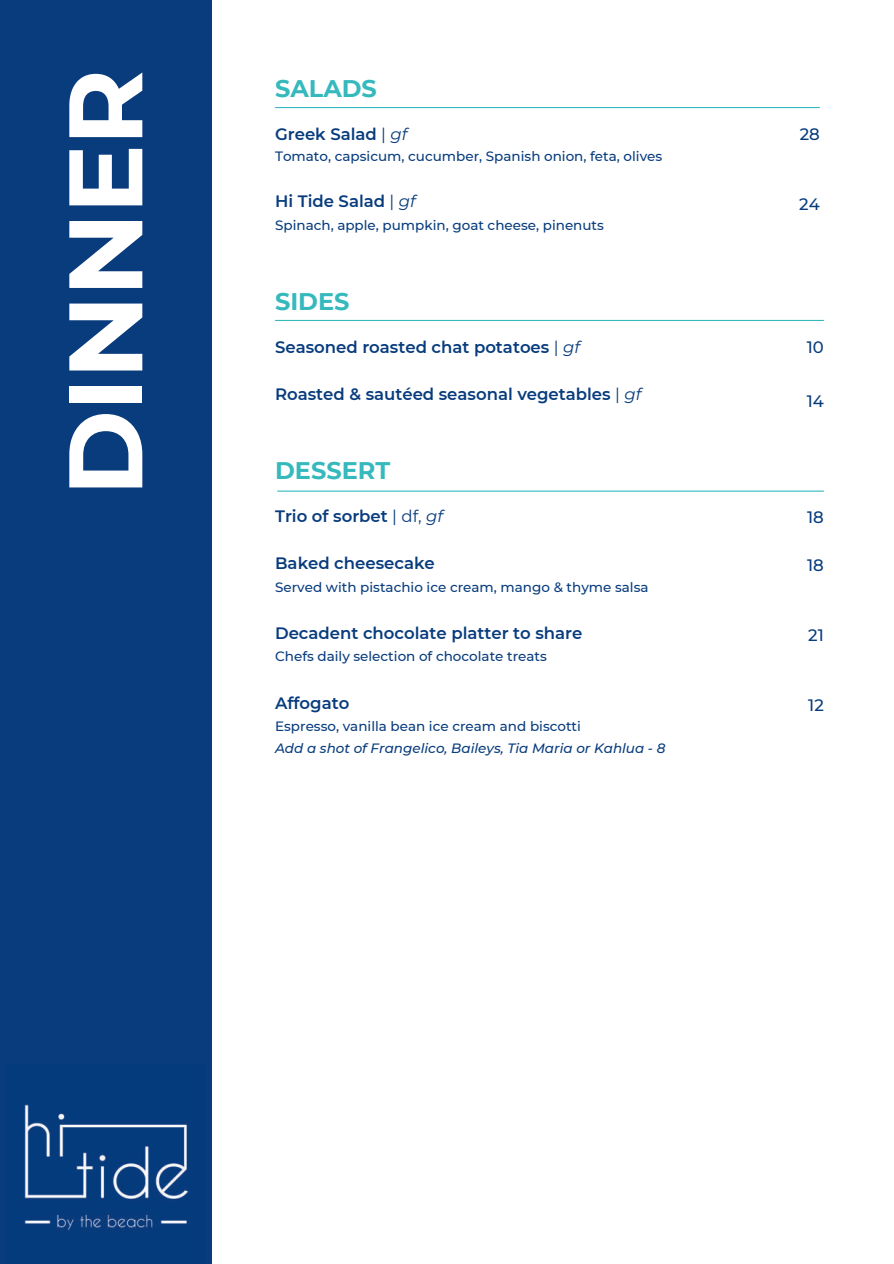
<style>
.page{position:relative;width:894px;height:1264px;background:#fff}
.page>*{position:absolute;margin:0;border:0;box-sizing:border-box;transform-origin:0 0}
.t1{font:700 104.25px "Montserrat";letter-spacing:-.015em;color:#fff}
.t2{font:700 24px "Montserrat";color:#35b9bd}
.t3{font:600 16.5px "Montserrat";color:#083c7d}
.t4{font:500 16.5px "Montserrat";color:#083c7d}
.t5{font:500 13.5px "Montserrat";color:#083c7d}
.t6{font:italic 500 13.5px "Montserrat";color:#083c7d}
.s1{font-weight:400}
.s2{font-weight:400;font-style:italic}
</style>
<div class="page">
<div style="left:0;top:0;width:211px;height:1263px;background:#083c7d"></div>
<hr style="left:275px;top:107px;width:544px;height:1px;background:#35b9bd">
<hr style="left:275px;top:320px;width:548px;height:1px;background:#35b9bd">
<hr style="left:277px;top:490px;width:546px;height:1px;background:#35b9bd">
<img style="left:24px;top:1104px;width:165px;height:127px">
<h1 class="t1" style="left:30px;top:496px;width:428px;rotate:-90deg">DINNER</h1>
<h2 class="t2" style="left:275px;top:71px;width:103px">SALADS</h2>
<p class="t3" style="left:275px;top:122px;width:134px">Greek Salad <span class="s1">|</span> <span class="s2">gf</span></p>
<p class="t5" style="left:275px;top:147px;width:388px">Tomato, capsicum, cucumber, Spanish onion, feta, olives</p>
<p class="t3" style="left:275px;top:190px;width:142px">Hi Tide Salad <span class="s1">|</span> <span class="s2">gf</span></p>
<p class="t5" style="left:275px;top:215px;width:330px">Spinach, apple, pumpkin, goat cheese, pinenuts</p>
<h2 class="t2" style="left:275px;top:284px;width:76px">SIDES</h2>
<p class="t3" style="left:275px;top:335px;width:306px">Seasoned roasted chat potatoes <span class="s1">|</span> <span class="s2">gf</span></p>
<p class="t3" style="left:275px;top:383px;width:368px">Roasted &amp; sautéed seasonal vegetables <span class="s1">|</span> <span class="s2">gf</span></p>
<h2 class="t2" style="left:275px;top:453px;width:117px">DESSERT</h2>
<p class="t3" style="left:275px;top:504px;width:169px">Trio of sorbet <span class="s1">| df,</span> <span class="s2">gf</span></p>
<p class="t3" style="left:275px;top:551px;width:161px">Baked cheesecake</p>
<p class="t5" style="left:275px;top:577px;width:375px">Served with pistachio ice cream, mango &amp; thyme salsa</p>
<p class="t3" style="left:275px;top:621px;width:309px">Decadent chocolate platter to share</p>
<p class="t5" style="left:275px;top:647px;width:273px">Chefs daily selection of chocolate treats</p>
<p class="t3" style="left:275px;top:691px;width:76px">Affogato</p>
<p class="t5" style="left:275px;top:717px;width:307px">Espresso, vanilla bean ice cream and biscotti</p>
<p class="t6" style="left:275px;top:738px;width:392px">Add a shot of Frangelico, Baileys, Tia Maria or Kahlua - 8</p>
<p class="t4" style="left:799px;top:122px;width:22px">28</p>
<p class="t4" style="left:799px;top:192px;width:22px">24</p>
<p class="t4" style="left:806px;top:336px;width:19px">10</p>
<p class="t4" style="left:806px;top:390px;width:19px">14</p>
<p class="t4" style="left:806px;top:505px;width:18px">18</p>
<p class="t4" style="left:806px;top:554px;width:18px">18</p>
<p class="t4" style="left:808px;top:623px;width:17px">21</p>
<p class="t4" style="left:808px;top:693px;width:17px">12</p>
</div>
